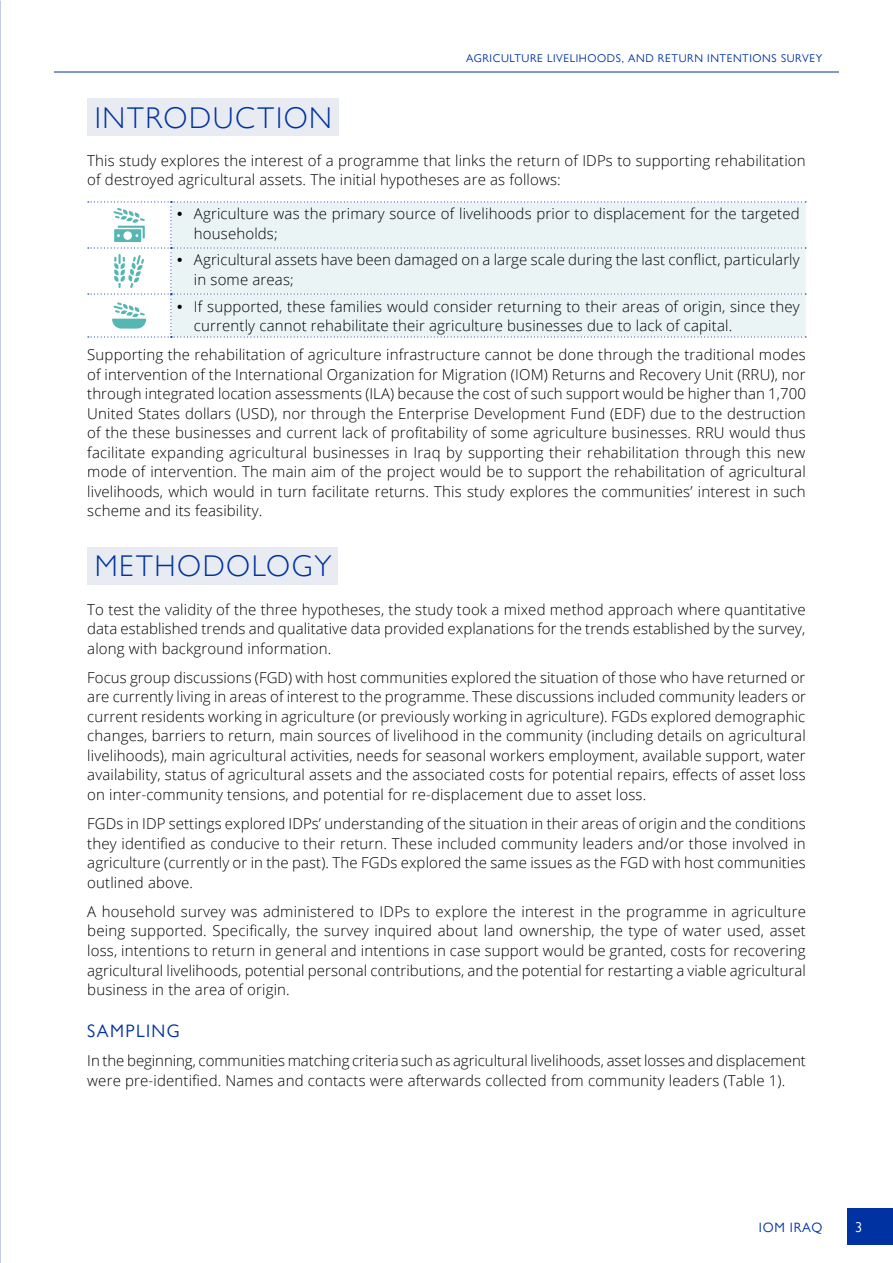
<style>
.page{position:relative;width:893px;height:1263px;background:#fff}
.page>*{position:absolute;margin:0;border:0;box-sizing:border-box;transform-origin:0 0}
.t1{font:300 30px "Gill Sans Nova";letter-spacing:.05em;color:#0033a1}
.t2{font:18px "Gill Sans Nova";letter-spacing:.075em;color:#0033a1}
.t3{font:300 15px/19.5px "Open Sans";letter-spacing:.01em;color:#000}
.t4{font:14.25px "Gill Sans Nova";color:#fff}
.t5{font:13.5px "Gill Sans Nova";letter-spacing:.05em;color:#0033a1}
.t6{font:11.25px "Gill Sans Nova";letter-spacing:.05em;color:#0033a1}
.s1{font-family:"Gill Sans Nova";font-weight:600}
</style>
<div class="page">
<hr style="left:54px;top:72px;width:785px;height:1px;background:#0033a1">
<div style="left:847px;top:1209px;width:46px;height:36px;background:#0033a1"></div>
<div style="left:87px;top:98px;width:251px;height:38px;background:#e8ebf2"></div>
<div style="left:87px;top:547px;width:251px;height:38px;background:#e8ebf2"></div>
<svg style="left:88px;top:201px;width:718px;height:137px;background:#e9f3f3"></svg>
<p class="t6" style="left:466px;top:52px;width:358px">AGRICULTURE LIVELIHOODS, AND RETURN INTENTIONS SURVEY</p>
<h1 class="t1" style="left:95px;top:99px;width:239px">INTRODUCTION</h1>
<p class="t3" style="left:87px;top:150px;width:720px">This study explores the interest of a programme that links the return of IDPs to supporting rehabilitation of destroyed agricultural assets. The initial hypotheses are as follows:</p>
<p class="t3" style="left:194px;top:204px;width:607px;text-indent:-17px"><span class="s1">•</span> Agriculture was the primary source of livelihoods prior to displacement for the targeted households;</p>
<p class="t3" style="left:194px;top:250px;width:607px;text-indent:-17px"><span class="s1">•</span> Agricultural assets have been damaged on a large scale during the last conflict, particularly in some areas;</p>
<p class="t3" style="left:194px;top:296px;width:607px;text-indent:-17px"><span class="s1">•</span> If supported, these families would consider returning to their areas of origin, since they currently cannot rehabilitate their agriculture businesses due to lack of capital.</p>
<p class="t3" style="left:87px;top:345px;width:720px;text-align:justify">Supporting the rehabilitation of agriculture infrastructure cannot be done through the traditional modes of intervention of the International Organization for Migration (IOM) Returns and Recovery Unit (RRU), nor through integrated location assessments (ILA) because the cost of such support would be higher than 1,700<br>United States dollars (USD), nor through the Enterprise Development Fund (EDF) due to the destruction of the these businesses and current lack of profitability of some agriculture businesses. RRU would thus facilitate expanding agricultural businesses in Iraq by supporting their rehabilitation through this new mode of intervention. The main aim of the project would be to support the rehabilitation of agricultural livelihoods, which would in turn facilitate returns. This study explores the communities’ interest in such scheme and its feasibility.</p>
<h1 class="t1" style="left:95px;top:548px;width:238px">METHODOLOGY</h1>
<p class="t3" style="left:87px;top:599px;width:720px;text-align:justify">To test the validity of the three hypotheses, the study took a mixed method approach where quantitative data established trends and qualitative data provided explanations for the trends established by the survey, along with background information.</p>
<p class="t3" style="left:87px;top:667px;width:720px;text-align:justify">Focus group discussions (FGD) with host communities explored the situation of those who have returned or are currently living in areas of interest to the programme. These discussions included community leaders or current residents working in agriculture (or previously working in agriculture). FGDs explored demographic changes, barriers to return, main sources of livelihood in the community (including details on agricultural livelihoods), main agricultural activities, needs for seasonal workers employment, available support, water availability, status of agricultural assets and the associated costs for potential repairs, effects of asset loss on inter-community tensions, and potential for re-displacement due to asset loss.</p>
<p class="t3" style="left:87px;top:814px;width:720px;text-align:justify">FGDs in IDP settings explored IDPs’ understanding of the situation in their areas of origin and the conditions they identified as conducive to their return. These included community leaders and/or those involved in agriculture (currently or in the past). The FGDs explored the same issues as the FGD with host communities outlined above.</p>
<p class="t3" style="left:87px;top:901px;width:720px;text-align:justify">A household survey was administered to IDPs to explore the interest in the programme in agriculture being supported. Specifically, the survey inquired about land ownership, the type of water used, asset loss, intentions to return in general and intentions in case support would be granted, costs for recovering agricultural livelihoods, potential personal contributions, and the potential for restarting a viable agricultural business in the area of origin.</p>
<p class="t2" style="left:87px;top:1020px;width:94px">SAMPLING</p>
<p class="t3" style="left:87px;top:1051px;width:720px">In the beginning, communities matching criteria such as agricultural livelihoods, asset losses and displacement were pre-identified. Names and contacts were afterwards collected from community leaders (Table 1).</p>
<p class="t5" style="left:759px;top:1219px;width:65px">IOM IRAQ</p>
<p class="t4" style="left:855px;top:1218px;width:9px">3</p>
</div>
